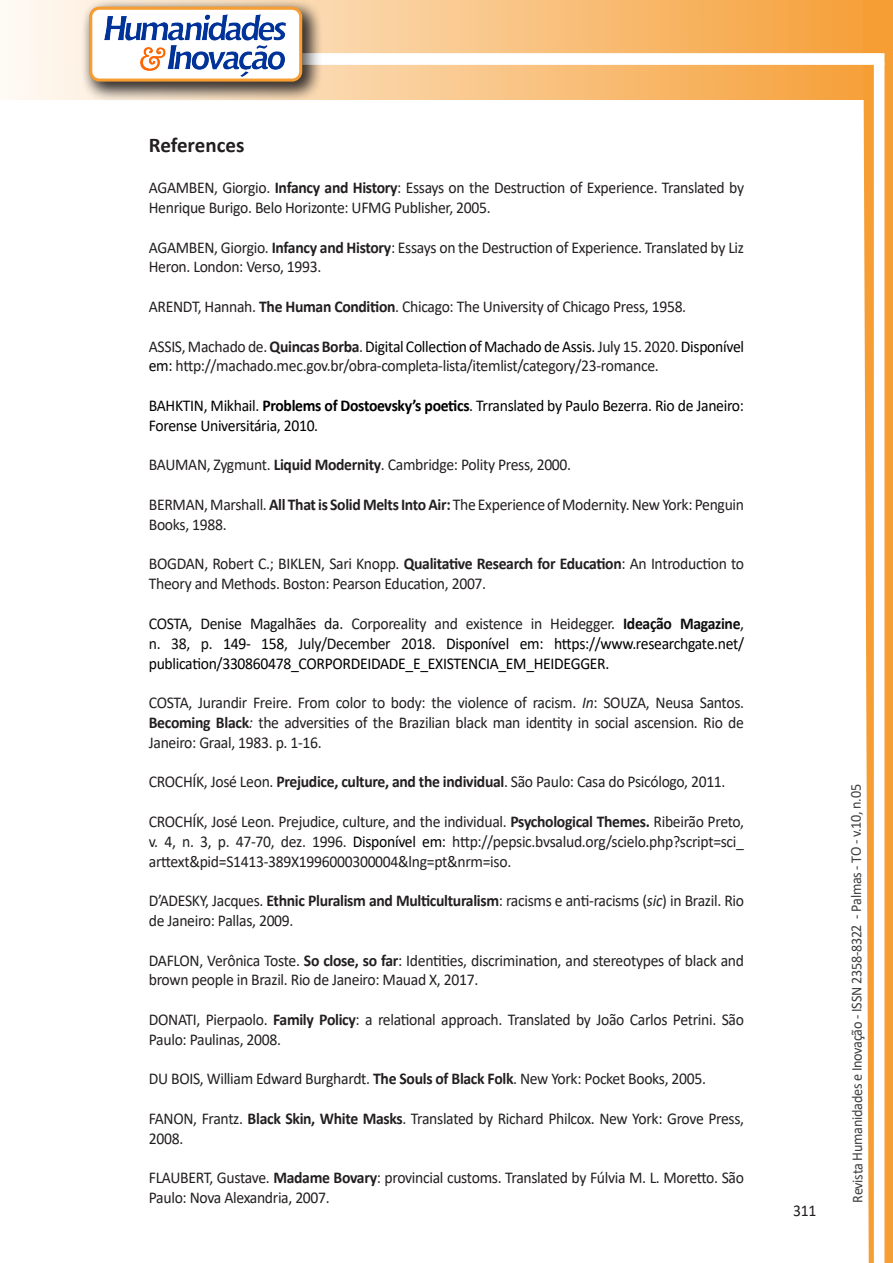
<style>
.page{position:relative;width:893px;height:1263px;background:#fff}
.page>*{position:absolute;margin:0;border:0;box-sizing:border-box;transform-origin:0 0}
.Titulo_2{font:700 21px "Calibri";color:#231f20}
.texto{font:16.5px/19.8px "Calibri";letter-spacing:-.02em;color:#231f20;scale:.95 1}
.texto-2{font:16.5px/19.8px "Calibri";letter-spacing:-.02em;color:#000;scale:.95 1}
.t1{font:15px "Calibri";letter-spacing:-.025em;color:#3e3e3f;scale:.95 1}
.s1{font-weight:700}
.s2{color:#000}
.s3{color:#0d0d0d}
.s4{color:#231f20}
.s5{font-weight:700;color:#0d0d0d}
.s6{font-style:italic}
</style>
<div class="page">
<svg style="left:5px;top:0;width:858px;height:100px;background:#f9c484"></svg>
<div style="left:302px;top:53px;width:582px;height:12px;background:#fff;border:2px solid #fff"></div>
<svg style="left:863px;top:0;width:30px;height:1263px"></svg>
<div style="left:81px;top:0;width:241px;height:102px;background:#231f20;opacity:.75"></div>
<div style="left:91px;top:8px;width:210px;height:72px;background:#fff;border-radius:9px"></div>
<img style="left:104px;top:14px;width:181px;height:62px">
<div style="left:89px;top:7px;width:213px;height:75px;border:3px solid #f69e34;border-radius:9px"></div>
<p class="Titulo_2" style="left:149px;top:130px;width:97px">References</p>
<p class="texto" style="left:149px;top:177px;width:628px">AGAMBEN, Giorgio. <span class="s1">Infancy and History</span>: Essays on the Destruction of Experience. Translated by<br>Henrique Burigo. Belo Horizonte: UFMG Publisher, 2005.</p>
<p class="texto" style="left:149px;top:237px;width:628px">AGAMBEN, Giorgio. <span class="s1">Infancy and History</span>: Essays on the Destruction of Experience. Translated by Liz<br>Heron. London: Verso, 1993.</p>
<p class="texto" style="left:149px;top:296px;width:567px">ARENDT, Hannah. <span class="s1">The Human Condition</span>. Chicago: The University of Chicago Press, 1958.</p>
<p class="texto" style="left:149px;top:336px;width:628px">ASSIS, Machado de. <span class="s1">Quincas Borba</span>. <span class="s2">Digital Collection of Machado de Assis.</span> July 15. 2020. <span class="s2">Disponível em:</span> http://machado.mec.gov.br/obra-completa-lista/itemlist/category/23-romance.</p>
<p class="texto-2" style="left:149px;top:395px;width:628px">BAHKTIN, Mikhail. <span class="s1">Problems of Dostoevsky’s poetics</span>. Trranslated by Paulo Bezerra. Rio de Janeiro:<br>Forense Universitária, 2010.</p>
<p class="texto" style="left:149px;top:455px;width:446px">BAUMAN, Zygmunt. <span class="s1">Liquid Modernity</span>. Cambridge: Polity Press, 2000.</p>
<p class="texto" style="left:149px;top:494px;width:628px">BERMAN, Marshall. <span class="s1">All That is Solid Melts Into Air:</span> The Experience of Modernity. New York: Penguin<br>Books, 1988.</p>
<p class="texto" style="left:149px;top:554px;width:628px">BOGDAN, Robert C.; BIKLEN, Sari Knopp. <span class="s1">Qualitative Research for Education</span>: An Introduction to<br>Theory and Methods. Boston: Pearson Education, 2007.</p>
<p class="texto-2" style="left:149px;top:613px;width:628px;text-align:justify"><span class="s3">COSTA, Denise Magalhães da.</span> <span class="s4">Corporeality and existence in Heidegger</span><span class="s3">.</span> <span class="s5">Ideação Magazine</span><span class="s3">, n. 38, p.</span> 149- 158<span class="s3">, July/December 2018.</span> Disponível em: https://www.researchgate.net/ publication/330860478_CORPORDEIDADE_E_EXISTENCIA_EM_HEIDEGGER.</p>
<p class="texto" style="left:149px;top:692px;width:628px;text-align:justify">COSTA, Jurandir Freire. From color to body: the violence of racism. <span class="s6">In</span>: SOUZA, Neusa Santos.<br><span class="s1">Becoming Black</span><span class="s6">:</span> the adversities of the Brazilian black man identity in social ascension. Rio de Janeiro: Graal, 1983. p. 1-16.</p>
<p class="texto" style="left:149px;top:771px;width:609px">CROCHÍK, José Leon. <span class="s1">Prejudice, culture, and the individual</span>. São Paulo: Casa do Psicólogo, 2011.</p>
<p class="texto" style="left:149px;top:811px;width:628px;text-align:justify">CROCHÍK, José Leon. Prejudice, culture, and the individual. <span class="s1">Psychological Themes.</span> Ribeirão Preto, v. 4, n. 3, p. 47-70, dez. 1996. <span class="s2">Disponível em:</span> http://pepsic.bvsalud.org/scielo.php?script=sci_ arttext&amp;pid=S1413-389X1996000300004&amp;lng=pt&amp;nrm=iso.</p>
<p class="texto" style="left:149px;top:890px;width:628px">D’ADESKY, Jacques. <span class="s1">Ethnic Pluralism and Multiculturalism</span>: racisms e anti-racisms (<span class="s6">sic</span>) in Brazil. Rio de Janeiro: Pallas, 2009.</p>
<p class="texto" style="left:149px;top:950px;width:628px">DAFLON, Verônica Toste. <span class="s1">So close, so far</span>: Identities, discrimination, and stereotypes of black and brown people in Brazil. Rio de Janeiro: Mauad X, 2017.</p>
<p class="texto" style="left:149px;top:1009px;width:628px">DONATI, Pierpaolo. <span class="s1">Family Policy</span>: a relational approach. Translated by João Carlos Petrini. São<br>Paulo: Paulinas, 2008.</p>
<p class="texto" style="left:149px;top:1068px;width:588px">DU BOIS, William Edward Burghardt. <span class="s1">The Souls of Black Folk</span>. New York: Pocket Books, 2005.</p>
<p class="texto" style="left:149px;top:1108px;width:628px">FANON, Frantz. <span class="s1">Black Skin, White Masks</span>. Translated by Richard Philcox. New York: Grove Press,<br>2008.</p>
<p class="texto" style="left:149px;top:1167px;width:628px">FLAUBERT, Gustave. <span class="s1">Madame Bovary</span>: provincial customs. Translated by Fúlvia M. L. Moretto. São<br>Paulo: Nova Alexandria, 2007.</p>
<p class="texto" style="left:793px;top:1200px;width:26px">311</p>
<p class="t1" style="left:846px;top:1203px;width:442px;rotate:-90deg">Revista Humanidades e Inovação - ISSN 2358-8322 - Palmas - TO - v.10, n.05</p>
</div>
